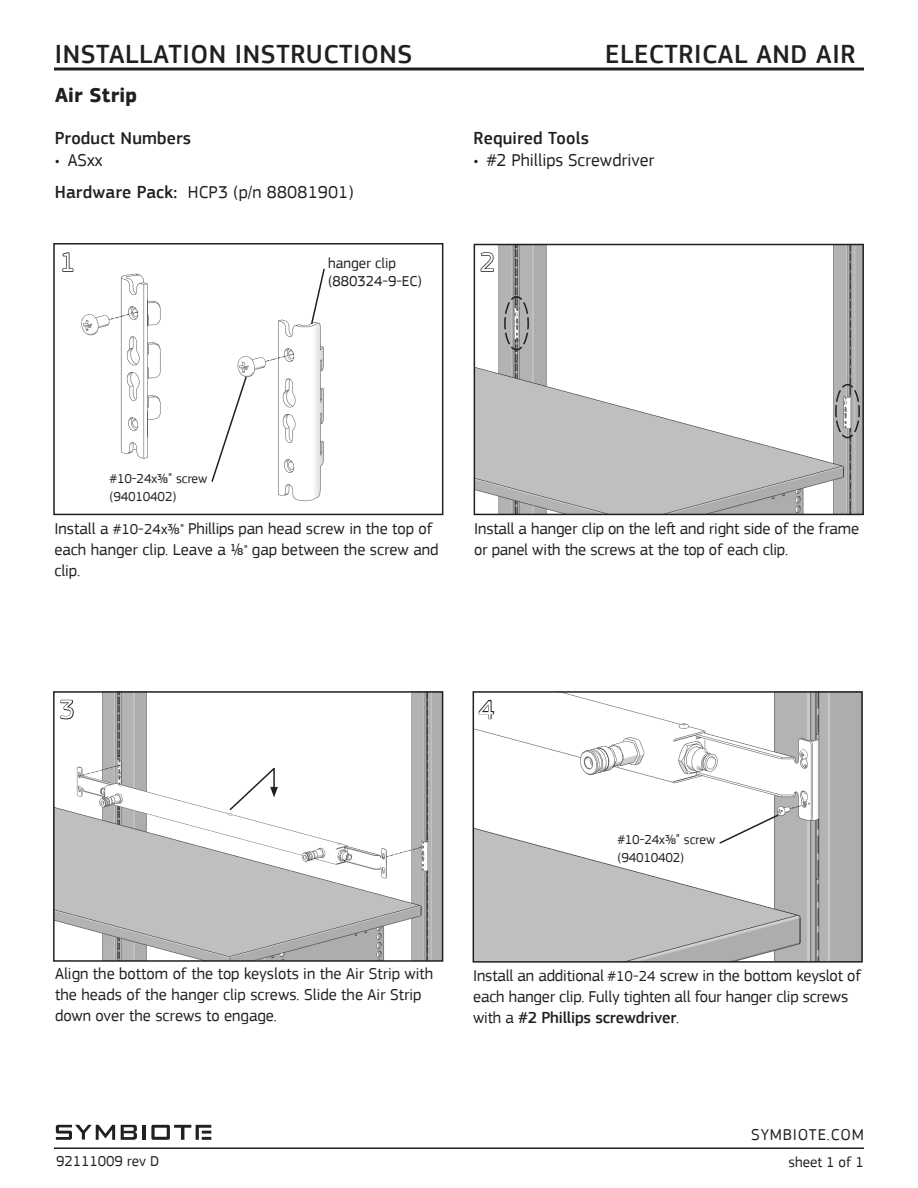
<style>
.page{position:relative;width:918px;height:1188px;background:#fff}
.page>*{position:absolute;margin:0;border:0;box-sizing:border-box;transform-origin:0 0}
._2-Head_Master_Right{font:500 27px "PF Square Sans Pro";letter-spacing:.02em;color:#231f20}
.t1{font:27px "PF Square Sans Pro";color:#fff}
._5-Product_Name_14PT{font:700 21px "PF Square Sans Pro";letter-spacing:.01em;color:#231f20}
._6-Product_Number_12{font:18px "PF Square Sans Pro";color:#231f20}
._6-Product_Number_12-2{font:500 18px "PF Square Sans Pro";letter-spacing:.01em;color:#231f20}
.t2{font:16.5px/21px "PF Square Sans Pro";color:#231f20}
.t3{font:16.5px "PF Square Sans Pro";letter-spacing:.05em;color:#231f20}
._7-Parts_10PT{font:15px "PF Square Sans Pro";color:#231f20}
._4-Footer_Right_10PT{font:15px "PF Square Sans Pro";color:#231f20}
._7-Parts_10PT-2{font:13.5px "PF Square Sans Pro";letter-spacing:-.01em;color:#231f20}
.s1{font-weight:500}
.s2{font-size:15px}
</style>
<div class="page">
<hr style="left:54px;top:68px;width:810px;height:2px;background:#231f20">
<hr style="left:54px;top:1147px;width:810px;height:2px;background:#231f20">
<svg style="left:121px;top:1125px;width:16px;height:15px"></svg>
<hr style="left:143px;top:1125px;width:3px;height:15px;background:#231f20">
<svg style="left:56px;top:1125px;width:59px;height:15px"></svg>
<svg style="left:151px;top:1125px;width:60px;height:15px"></svg>
<img style="left:81px;top:273px;width:243px;height:229px">
<div style="left:53px;top:243px;width:390px;height:272px;border:2px solid #231f20"></div>
<img style="left:477px;top:247px;width:384px;height:265px">
<div style="left:474px;top:244px;width:390px;height:271px;border:2px solid #231f20"></div>
<img style="left:476px;top:694px;width:384px;height:266px">
<div style="left:473px;top:691px;width:390px;height:272px;border:2px solid #231f20"></div>
<svg style="left:62px;top:252px;width:12px;height:20px"></svg>
<img style="left:56px;top:694px;width:384px;height:265px">
<div style="left:53px;top:691px;width:390px;height:271px;border:2px solid #231f20"></div>
<svg style="left:310px;top:268px;width:15px;height:58px"></svg>
<svg style="left:59px;top:698px;width:16px;height:35px"></svg>
<svg style="left:479px;top:243px;width:16px;height:30px"></svg>
<svg style="left:478px;top:699px;width:17px;height:21px"></svg>
<svg style="left:210px;top:375px;width:38px;height:109px"></svg>
<svg style="left:503px;top:295px;width:27px;height:56px;background:#9f9e9e"></svg>
<svg style="left:834px;top:383px;width:27px;height:56px;background:#a6a5a5"></svg>
<svg style="left:228px;top:766px;width:50px;height:46px"></svg>
<svg style="left:718px;top:813px;width:62px;height:32px"></svg>
<h1 class="_2-Head_Master_Right" style="left:55px;top:39px;width:359px">INSTALLATION INSTRUCTIONS</h1>
<p class="_2-Head_Master_Right" style="left:605px;top:39px;width:252px">ELECTRICAL AND AIR</p>
<p class="_5-Product_Name_14PT" style="left:55px;top:83px;width:84px">Air Strip</p>
<p class="_6-Product_Number_12-2" style="left:55px;top:128px;width:138px">Product Numbers</p>
<p class="_6-Product_Number_12" style="left:55px;top:150px;width:49px">• ASxx</p>
<p class="_6-Product_Number_12" style="left:55px;top:182px;width:300px"><span class="s1">Hardware Pack:</span> HCP3 (p/n 88081901)</p>
<p class="_6-Product_Number_12-2" style="left:474px;top:128px;width:117px">Required Tools</p>
<p class="_6-Product_Number_12" style="left:474px;top:150px;width:182px">• #2 Phillips Screwdriver</p>
<p class="t1" style="left:60px;top:246px;width:17px">1</p>
<p class="_7-Parts_10PT" style="left:328px;top:254px;width:69px">hanger clip</p>
<p class="_7-Parts_10PT" style="left:328px;top:272px;width:95px">(880324-9-EC)</p>
<p class="t1" style="left:480px;top:246px;width:17px">2</p>
<p class="_7-Parts_10PT-2" style="left:110px;top:471px;width:99px">#10-24x3/8<span class="s2">"</span> screw</p>
<p class="_7-Parts_10PT-2" style="left:110px;top:489px;width:68px">(94010402)</p>
<p class="t2" style="left:54px;top:518px;width:386px">Install a <span class="s2">#10-24x3/8"</span> Phillips pan head screw in the top of each hanger clip. Leave a 1/8<span class="s2">"</span> gap between the screw and clip.</p>
<p class="t2" style="left:474px;top:518px;width:386px">Install a hanger clip on the left and right side of the frame or panel with the screws at the top of each clip.</p>
<p class="t1" style="left:60px;top:694px;width:17px">3</p>
<p class="t1" style="left:479px;top:694px;width:17px">4</p>
<p class="_7-Parts_10PT-2" style="left:618px;top:832px;width:99px">#10-24x3/8<span class="s2">"</span> screw</p>
<p class="_7-Parts_10PT-2" style="left:618px;top:850px;width:68px">(94010402)</p>
<p class="t2" style="left:55px;top:963px;width:380px">Align the bottom of the top keyslots in the Air Strip with the heads of the hanger clip screws. Slide the Air Strip down over the screws to engage.</p>
<p class="t2" style="left:473px;top:965px;width:390px">Install an additional <span class="s2">#10-24</span> screw in the bottom keyslot of each hanger clip. Fully tighten all four hanger clip screws with a <span class="s1">#2 Phillips screwdriver</span>.</p>
<p class="t3" style="left:751px;top:1125px;width:114px">SYMBIOTE.COM</p>
<p class="_7-Parts_10PT" style="left:56px;top:1152px;width:105px">92111009 rev D</p>
<p class="_4-Footer_Right_10PT" style="left:788px;top:1153px;width:77px">sheet 1 of 1</p>
</div>
